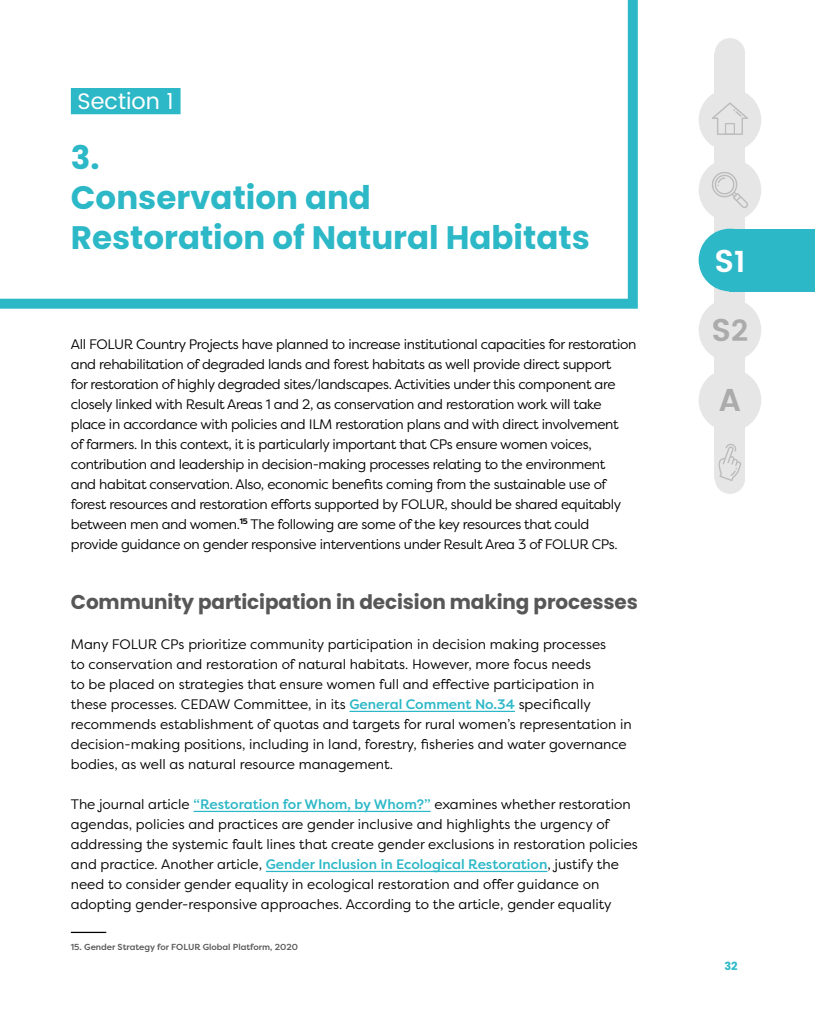
<style>
.page{position:relative;width:815px;height:1028px;background:#fff}
.page>*{position:absolute;margin:0;border:0;box-sizing:border-box;transform-origin:0 0}
.t1{font:700 32.5px/40px "Poppins";color:#2cb8c7}
.t2{font:600 31.5px/69.1px "Poppins";color:#fff}
.t3{font:600 31.5px "Poppins";color:#ababab}
.t4{font:22.5px "Poppins";color:#fff}
.t5{font:700 20px "Poppins";letter-spacing:-.005em;color:#575757}
.t6{font:13.75px/20px "Filson Pro";color:#000}
.t7{font:13.75px/20px "Filson Pro";letter-spacing:-.025em;color:#000}
.t8{font:700 11.25px "Poppins";color:#2cb8c7}
.t9{font:500 8.75px "Filson Pro";color:#575757}
.s1{font-weight:500;color:#2cb8c7}
.s2{font-size:29.75px}
.s3{color:#ababab}
.s4{font-size:29.75px;color:#ababab}
</style>
<div class="page">
<div style="left:715px;top:53px;width:30px;height:426px;background:#e6e6e6"></div>
<div style="left:715px;top:38px;width:30px;height:30px;background:#e6e6e6;border-radius:50%"></div>
<div style="left:715px;top:463px;width:30px;height:31px;background:#e6e6e6;border-radius:50%"></div>
<div style="left:729px;top:229px;width:86px;height:62px;background:#2cb8c7"></div>
<div style="left:699px;top:229px;width:62px;height:62px;background:#2cb8c7;border-radius:50%"></div>
<div style="left:699px;top:299px;width:62px;height:62px;background:#e6e6e6;border-radius:50%"></div>
<div style="left:699px;top:369px;width:62px;height:62px;background:#e6e6e6;border-radius:50%"></div>
<div style="left:699px;top:159px;width:62px;height:62px;background:#e6e6e6;border-radius:50%"></div>
<svg style="left:712px;top:172px;width:36px;height:36px"></svg>
<div style="left:699px;top:89px;width:62px;height:62px;background:#e6e6e6;border-radius:50%"></div>
<svg style="left:712px;top:102px;width:36px;height:33px"></svg>
<div style="left:725px;top:123px;width:10px;height:12px;border:1px solid #bcbcbc"></div>
<svg style="left:719px;top:444px;width:22px;height:37px"></svg>
<hr style="left:349px;top:710px;width:166px;height:2px;background:#2cb8c7">
<hr style="left:194px;top:810px;width:237px;height:2px;background:#2cb8c7">
<hr style="left:266px;top:870px;width:281px;height:2px;background:#2cb8c7">
<hr style="left:71px;top:931px;width:35px;height:2px;background:#000">
<svg style="left:0;top:0;width:638px;height:309px"></svg>
<h3 class="t4" style="left:78px;top:84px;width:98px">Section 1</h3>
<h1 class="t1" style="left:71px;top:137px;width:520px">3.<br>Conservation and<br>Restoration of Natural Habitats</h1>
<p class="t7" style="left:71px;top:333px;width:567px">All FOLUR Country Projects have planned to increase institutional capacities for restoration and rehabilitation of degraded lands and forest habitats as well provide direct support<br>for restoration of highly degraded sites/landscapes. Activities under this component are closely linked with Result Areas 1 and 2, as conservation and restoration work will take place in accordance with policies and ILM restoration plans and with direct involvement<br>of farmers. In this context, it is particularly important that CPs ensure women voices, contribution and leadership in decision-making processes relating to the environment<br>and habitat conservation. Also, economic benefits coming from the sustainable use of forest resources and restoration efforts supported by FOLUR, should be shared equitably between men and women.<sup>15</sup> The following are some of the key resources that could provide guidance on gender responsive interventions under Result Area 3 of FOLUR CPs.</p>
<h3 class="t5" style="left:71px;top:590px;width:568px">Community participation in decision making processes</h3>
<p class="t6" style="left:71px;top:633px;width:562px">Many FOLUR CPs prioritize community participation in decision making processes<br>to conservation and restoration of natural habitats. However, more focus needs<br>to be placed on strategies that ensure women full and effective participation in these processes. CEDAW Committee, in its <span class="s1">General Comment No.34</span> specifically recommends establishment of quotas and targets for rural women’s representation in decision-making positions, including in land, forestry, fisheries and water governance bodies, as well as natural resource management.</p>
<p class="t6" style="left:71px;top:793px;width:568px">The journal article <span class="s1">“Restoration for Whom, by Whom?”</span> examines whether restoration agendas, policies and practices are gender inclusive and highlights the urgency of addressing the systemic fault lines that create gender exclusions in restoration policies and practice. Another article, <span class="s1">Gender Inclusion in Ecological Restoration</span>, justify the need to consider gender equality in ecological restoration and offer guidance on adopting gender-responsive approaches. According to the article, gender equality</p>
<p class="t9" style="left:71px;top:940px;width:229px">15. Gender Strategy for FOLUR Global Platform, 2020</p>
<h2 class="t2" style="left:712px;top:227px;width:38px">S<span class="s2">1<br></span><span class="s3">S</span><span class="s4">2</span></h2>
<h2 class="t3" style="left:719px;top:376px;width:24px">A</h2>
<p class="t8" style="left:724px;top:959px;width:15px">32</p>
</div>
